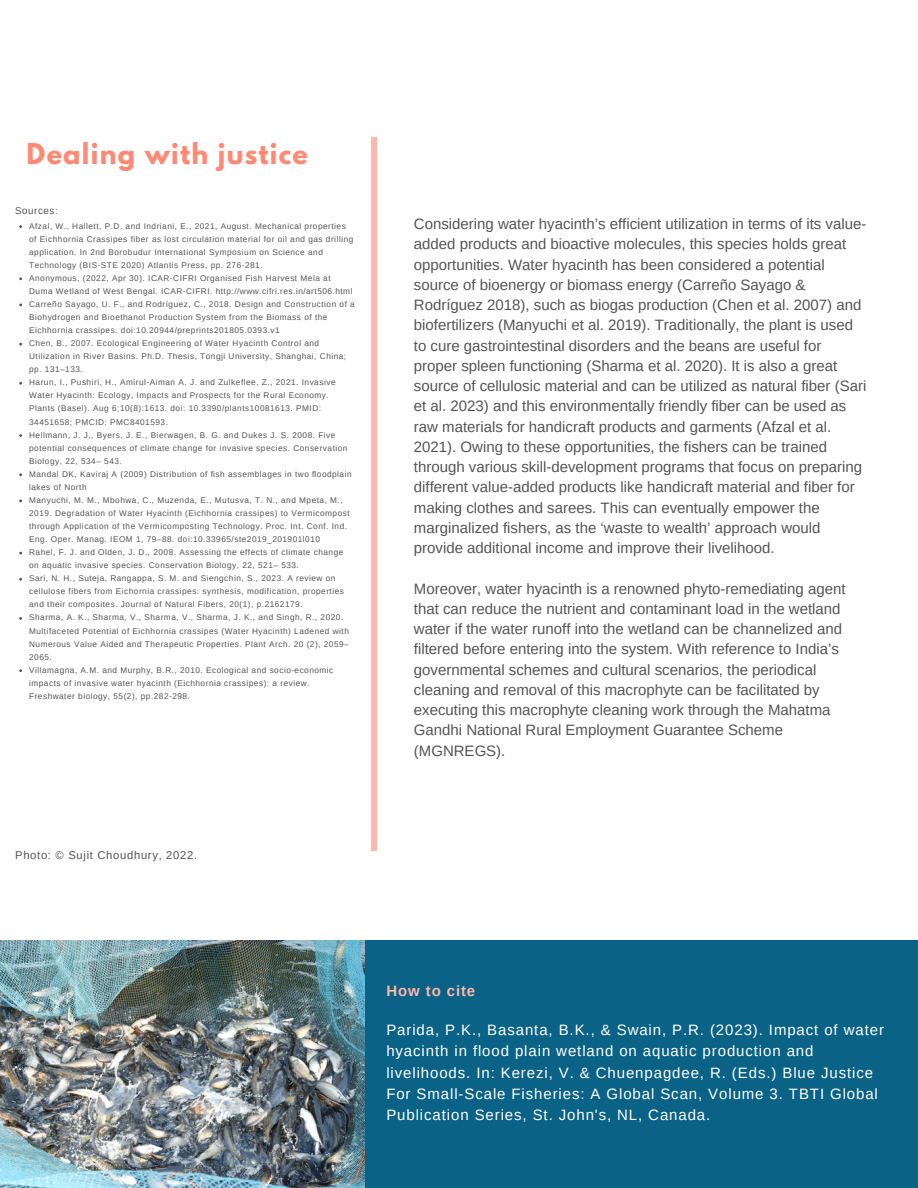
<style>
.page{position:relative;width:918px;height:1188px;background:#fff}
.page>*{position:absolute;margin:0;border:0;box-sizing:border-box;transform-origin:0 0}
.t1{font:700 25.5px "League Spartan";letter-spacing:.05em;color:#ff8974}
.t2{font:15px/20.2px "Arimo";color:#545454}
.t3{font:15px/21.3px "Arimo";letter-spacing:.06em;color:#fffff9}
.t4{font:700 15px "Arimo";letter-spacing:.06em;color:#ffb6a9}
.t5{font:11.25px "Arimo";letter-spacing:.06em;color:#545454}
.t6{font:9.75px "Arimo";letter-spacing:.06em;color:#545454}
.t7{font:8.25px/13px "Arimo";letter-spacing:.06em;color:#545454}
.s1{font-family:"Noto Sans"}
</style>
<div class="page">
<div style="left:371px;top:137px;width:6px;height:714px;background:#ffb6a9"></div>
<div style="left:227px;top:940px;width:691px;height:248px;background:#0a6287"></div>
<img style="left:0;top:940px;width:364px;height:248px">
<p class="t1" style="left:27px;top:141px;width:283px">Dealing with justice</p>
<p class="t6" style="left:15px;top:205px;width:44px">Sources:</p>
<p class="t7" style="left:29px;top:219px;width:326px">Afzal, W., Hallett, P.D. and Indriani, E., 2021, August. Mechanical properties of Eichhornia Crassipes fiber as lost circulation material for oil and gas drilling application. In 2nd Borobudur International Symposium on Science and Technology (BIS-STE 2020) Atlantis Press, pp. 276-281.</p>
<p class="t7" style="left:29px;top:271px;width:325px">Anonymous, (2022, Apr 30). ICAR-CIFRI Organised Fish Harvest Mela at<br>Duma Wetland of West Bengal. ICAR-CIFRI. http://www.cifri.res.in/art506.html</p>
<p class="t7" style="left:29px;top:298px;width:327px">Carreño Sayago, U. F., and Rodríguez, C., 2018. Design and Construction of a<br>Biohydrogen and Bioethanol Production System from the Biomass of the<br>Eichhornia crassipes. doi:10.20944/preprints201805.0393.v1</p>
<p class="t7" style="left:29px;top:337px;width:319px">Chen, B., 2007. Ecological Engineering of Water Hyacinth Control and<br>Utilization in River Basins. Ph.D. Thesis, Tongji University, Shanghai, China; pp. 131–133.</p>
<p class="t7" style="left:29px;top:376px;width:308px">Harun, I., Pushiri, H., Amirul-Aiman A. J. and Zulkeflee, Z., 2021. Invasive Water Hyacinth: Ecology, Impacts and Prospects for the Rural Economy.<br>Plants (Basel). Aug 6;10(8):1613. doi: 10.3390/plants10081613. PMID:<br>34451658; PMCID: PMC8401593.</p>
<p class="t7" style="left:29px;top:428px;width:320px">Hellmann, J. J., Byers, J. E., Bierwagen, B. G. and Dukes J. S. 2008. Five potential consequences of climate change for invasive species. Conservation<br>Biology, 22, 534– 543.</p>
<p class="t7" style="left:29px;top:467px;width:324px">Mandal DK, Kaviraj A (2009) Distribution of fish assemblages in two floodplain lakes of North</p>
<p class="t7" style="left:29px;top:494px;width:322px">Manyuchi, M. M., Mbohwa, C., Muzenda, E., Mutusva, T. N., and Mpeta, M., 2019. Degradation of Water Hyacinth (Eichhornia crassipes) to Vermicompost through Application of the Vermicomposting Technology. Proc. Int. Conf. Ind.<br>Eng. Oper. Manag. IEOM 1, 79–88. doi:10.33965/ste2019_201901l010</p>
<p class="t7" style="left:29px;top:546px;width:316px">Rahel, F. J. and Olden, J. D., 2008. Assessing the effects of climate change on aquatic invasive species. Conservation Biology, 22, 521– 533.</p>
<p class="t7" style="left:29px;top:572px;width:316px">Sari, N. H., Suteja, Rangappa, S. M. and Siengchin, S., 2023. A review on cellulose fibers from Eichornia crassipes: synthesis, modification, properties and their composites. Journal of Natural Fibers, 20(1), p.2162179.</p>
<p class="t7" style="left:29px;top:611px;width:321px">Sharma, A. K., Sharma, V., Sharma, V., Sharma, J. K., and Singh, R., 2020.<br>Multifaceted Potential of Eichhornia crassipes (Water Hyacinth) Ladened with Numerous Value Aided and Therapeutic Properties. Plant Arch. 20 (2), 2059– 2065.</p>
<p class="t7" style="left:29px;top:663px;width:306px">Villamagna, A.M. and Murphy, B.R., 2010. Ecological and socio<span class="s1">‐</span>economic impacts of invasive water hyacinth (Eichhornia crassipes): a review.<br>Freshwater biology, 55(2), pp.282-298.</p>
<p class="t5" style="left:15px;top:849px;width:184px">Photo: © Sujit Choudhury, 2022.</p>
<p class="t2" style="left:414px;top:214px;width:454px">Considering water hyacinth’s efficient utilization in terms of its value&shy;added products and bioactive molecules, this species holds great opportunities. Water hyacinth has been considered a potential source of bioenergy or biomass energy (Carreño Sayago &amp; Rodríguez 2018), such as biogas production (Chen et al. 2007) and biofertilizers (Manyuchi et al. 2019). Traditionally, the plant is used to cure gastrointestinal disorders and the beans are useful for proper spleen functioning (Sharma et al. 2020). It is also a great source of cellulosic material and can be utilized as natural fiber (Sari et al. 2023) and this environmentally friendly fiber can be used as raw materials for handicraft products and garments (Afzal et al.<br>2021). Owing to these opportunities, the fishers can be trained through various skill-development programs that focus on preparing different value-added products like handicraft material and fiber for making clothes and sarees. This can eventually empower the marginalized fishers, as the ‘waste to wealth’ approach would provide additional income and improve their livelihood.</p>
<p class="t2" style="left:414px;top:578px;width:433px">Moreover, water hyacinth is a renowned phyto-remediating agent that can reduce the nutrient and contaminant load in the wetland water if the water runoff into the wetland can be channelized and filtered before entering into the system. With reference to India’s governmental schemes and cultural scenarios, the periodical cleaning and removal of this macrophyte can be facilitated by executing this macrophyte cleaning work through the Mahatma Gandhi National Rural Employment Guarantee Scheme (MGNREGS).</p>
<p class="t4" style="left:386px;top:982px;width:90px">How to cite</p>
<p class="t3" style="left:386px;top:1019px;width:499px">Parida, P.K., Basanta, B.K., &amp; Swain, P.R. (2023). Impact of water hyacinth in flood plain wetland on aquatic production and livelihoods. In: Kerezi, V. &amp; Chuenpagdee, R. (Eds.) Blue Justice For Small-Scale Fisheries: A Global Scan, Volume 3. TBTI Global Publication Series, St. John's, NL, Canada.</p>
</div>
